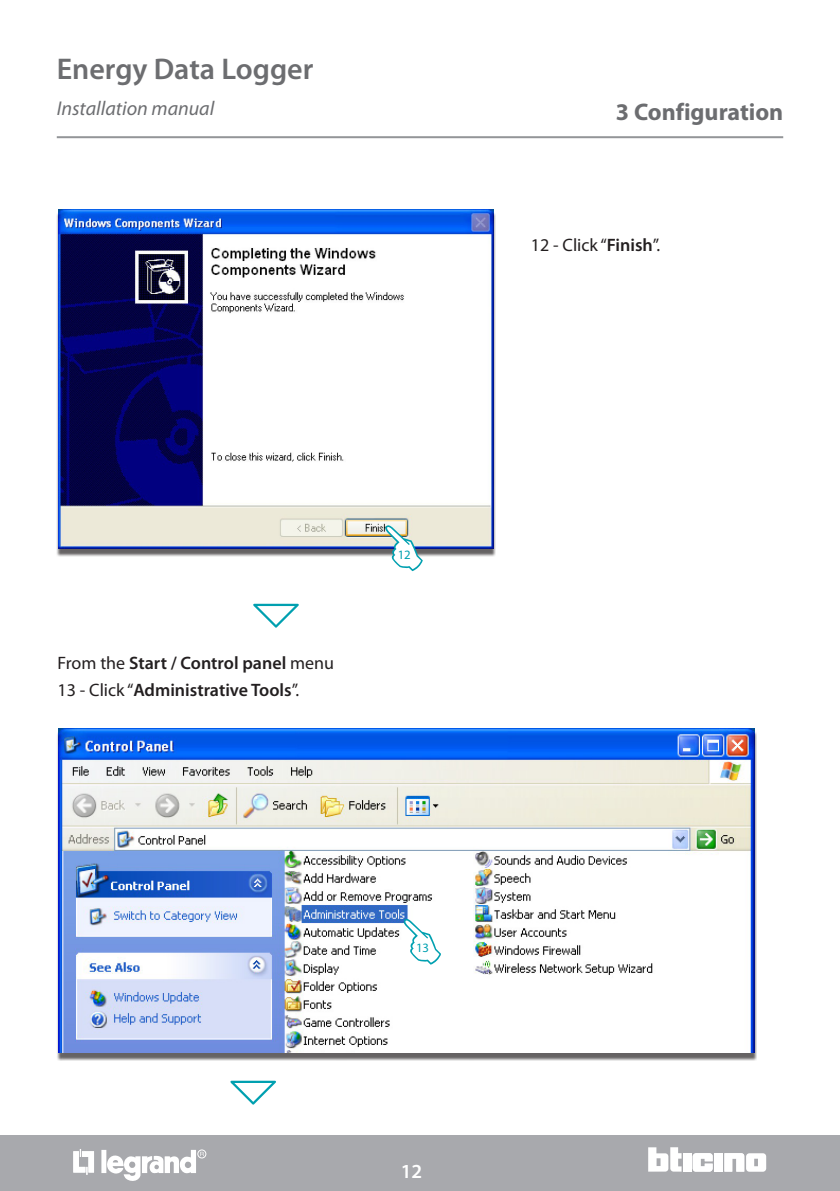
<style>
.page{position:relative;width:840px;height:1191px;background:#fff}
.page>*{position:absolute;margin:0;border:0;box-sizing:border-box;transform-origin:0 0}
.t1{font:600 30px "Myriad Pro";color:#6c6d70}
.t2{font:700 24px "Myriad Pro";color:#6c6d70}
.t3{font:italic 20px "Myriad Pro";color:#6c6d70}
.t4{font:600 20px "Myriad Pro";color:#fff}
.t5{font:600 18px/26.6px "Myriad Pro";color:#231f20}
.t6{font:18px "Myriad Pro";color:#231f20}
.t7{font:12.8px "Myriad Pro";color:#00a0b0}
.s1{font-weight:600}
.s2{font-weight:400}
</style>
<div class="page">
<hr style="left:839px;top:1135px;width:1px;height:56px;background:#a8a9ad">
<div style="left:0;top:1135px;width:839px;height:56px;background:#a8a9ad"></div>
<div style="left:682px;top:1153px;width:8px;height:18px;background:#fff"></div>
<div style="left:714px;top:1153px;width:8px;height:18px;background:#fff"></div>
<svg style="left:724px;top:1153px;width:41px;height:18px"></svg>
<svg style="left:648px;top:1147px;width:33px;height:24px"></svg>
<svg style="left:692px;top:1153px;width:20px;height:18px"></svg>
<div style="left:101px;top:1149px;width:5px;height:24px;background:#fff"></div>
<svg style="left:73px;top:1149px;width:21px;height:25px"></svg>
<div style="left:197px;top:1149px;width:9px;height:9px;border:1px solid #fff;border-radius:50%"></div>
<svg style="left:106px;top:1149px;width:98px;height:32px"></svg>
<hr style="left:57px;top:136px;width:725px;height:2px;background:#939598">
<div style="left:56px;top:212px;width:440px;height:345px;background:#231f20;opacity:.7"></div>
<img style="left:58px;top:209px;width:435px;height:339px">
<svg style="left:385px;top:526px;width:37px;height:45px"></svg>
<svg style="left:253px;top:604px;width:46px;height:23px"></svg>
<svg style="left:230px;top:1080px;width:46px;height:24px"></svg>
<div style="left:57px;top:732px;width:699px;height:329px;background:#231f20;opacity:.7"></div>
<img style="left:59px;top:729px;width:695px;height:323px">
<svg style="left:404px;top:919px;width:36px;height:45px"></svg>
<h1 class="t1" style="left:57px;top:50px;width:258px">Energy Data Logger</h1>
<p class="t3" style="left:57px;top:95px;width:159px">Installation manual</p>
<h2 class="t2" style="left:615px;top:96px;width:169px">3 Configuration</h2>
<p class="t6" style="left:530px;top:234px;width:131px">12 - Click “<span class="s1">Finish</span>”.</p>
<p class="t5" style="left:58px;top:649px;width:278px"><span class="s2">From the</span> Start / Control panel <span class="s2">menu<br>13 - Click “</span>Administrative Tools<span class="s2">”.</span></p>
<p class="t7" style="left:397px;top:546px;width:15px">12</p>
<p class="t7" style="left:416px;top:940px;width:15px">13</p>
<p class="t4" style="left:400px;top:1158px;width:23px">12</p>
</div>
